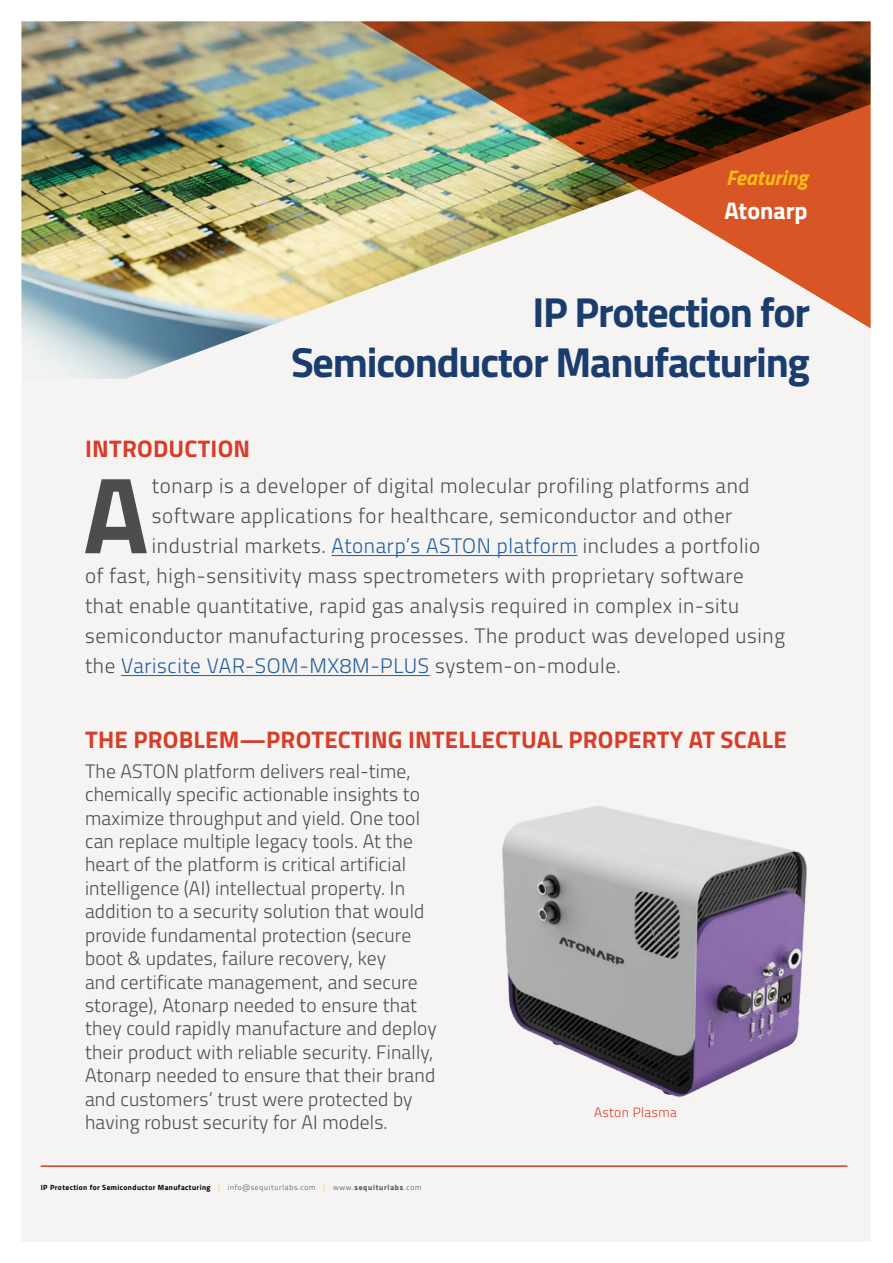
<style>
.page{position:relative;width:893px;height:1263px;background:#fff}
.page>*{position:absolute;margin:0;border:0;box-sizing:border-box;transform-origin:0 0}
.t1{font:700 108.75px "Titillium";color:#4d4d4f}
.t2{font:700 42px/50.4px "Titillium";letter-spacing:-.03em;color:#1b3d6d;text-align:right}
.t3{font:700 24px "Titillium";letter-spacing:.01em;color:#d73e29}
.t4{font:700 24px "Titillium";color:#fff}
.t5{font:300 21px "Titillium";letter-spacing:.03em;color:#4d4d4f}
.t6{font:300 21px "Titillium";letter-spacing:.03em;color:#215e9e}
.t7{font:italic 700 21px "Titillium";color:#fbbd15}
.t8{font:300 19.5px/23.4px "Titillium";letter-spacing:.01em;color:#4d4d4f}
.t9{font:300 13.5px "Titillium";letter-spacing:.03em;color:#d73e29}
.t10{font:700 7.5px "Titillium";letter-spacing:.05em;color:#000}
.s1{color:#215e9e}
.s2{color:#4d4d4f}
.s3{font-weight:300;color:#fbbd15}
.s4{font-weight:300;color:#4d4d4f}
</style>
<div class="page">
<img style="left:21px;top:21px;width:850px;height:1220px">
<p class="t7" style="left:726px;top:170px;width:83px">Featuring</p>
<p class="t4" style="left:724px;top:202px;width:85px">Atonarp</p>
<h2 class="t2" style="left:291px;top:292px;width:520px">IP Protection for<br>Semiconductor Manufacturing</h2>
<p class="t3" style="left:85px;top:440px;width:167px">INTRODUCTION</p>
<h1 class="t1" style="left:83px;top:476px;width:67px">A</h1>
<p class="t5" style="left:152px;top:477px;width:599px">tonarp is a developer of digital molecular profiling platforms and</p>
<p class="t5" style="left:152px;top:507px;width:582px">software applications for healthcare, semiconductor and other</p>
<p class="t5" style="left:152px;top:537px;width:610px">industrial markets. <span class="s1">Atonarp’s ASTON platform</span> includes a portfolio</p>
<p class="t5" style="left:85px;top:567px;width:660px">of fast, high-sensitivity mass spectrometers with proprietary software</p>
<p class="t5" style="left:85px;top:597px;width:656px">that enable quantitative, rapid gas analysis required in complex in-situ</p>
<p class="t5" style="left:85px;top:627px;width:701px">semiconductor manufacturing processes. The product was developed using</p>
<p class="t6" style="left:85px;top:657px;width:537px"><span class="s2">the</span> Variscite VAR-SOM-MX8M-PLUS <span class="s2">system-on-module.</span></p>
<p class="t3" style="left:85px;top:731px;width:703px">THE PROBLEM—PROTECTING INTELLECTUAL PROPERTY AT SCALE</p>
<p class="t8" style="left:85px;top:761px;width:353px">The ASTON platform delivers real-time, chemically specific actionable insights to maximize throughput and yield. One tool can replace multiple legacy tools. At the heart of the platform is critical artificial intelligence (AI) intellectual property. In addition to a security solution that would provide fundamental protection (secure boot &amp; updates, failure recovery, key<br>and certificate management, and secure storage), Atonarp needed to ensure that they could rapidly manufacture and deploy their product with reliable security. Finally, Atonarp needed to ensure that their brand and customers’ trust were protected by having robust security for AI models.</p>
<p class="t9" style="left:594px;top:1107px;width:84px">Aston Plasma</p>
<p class="t10" style="left:41px;top:1184px;width:382px">IP Protection for Semiconductor Manufacturing <span class="s3">|</span> <span class="s4">info@sequiturlabs.com</span> <span class="s3">|</span> <span class="s4">www.</span><span class="s2">sequiturlabs</span><span class="s4">.com</span></p>
</div>
